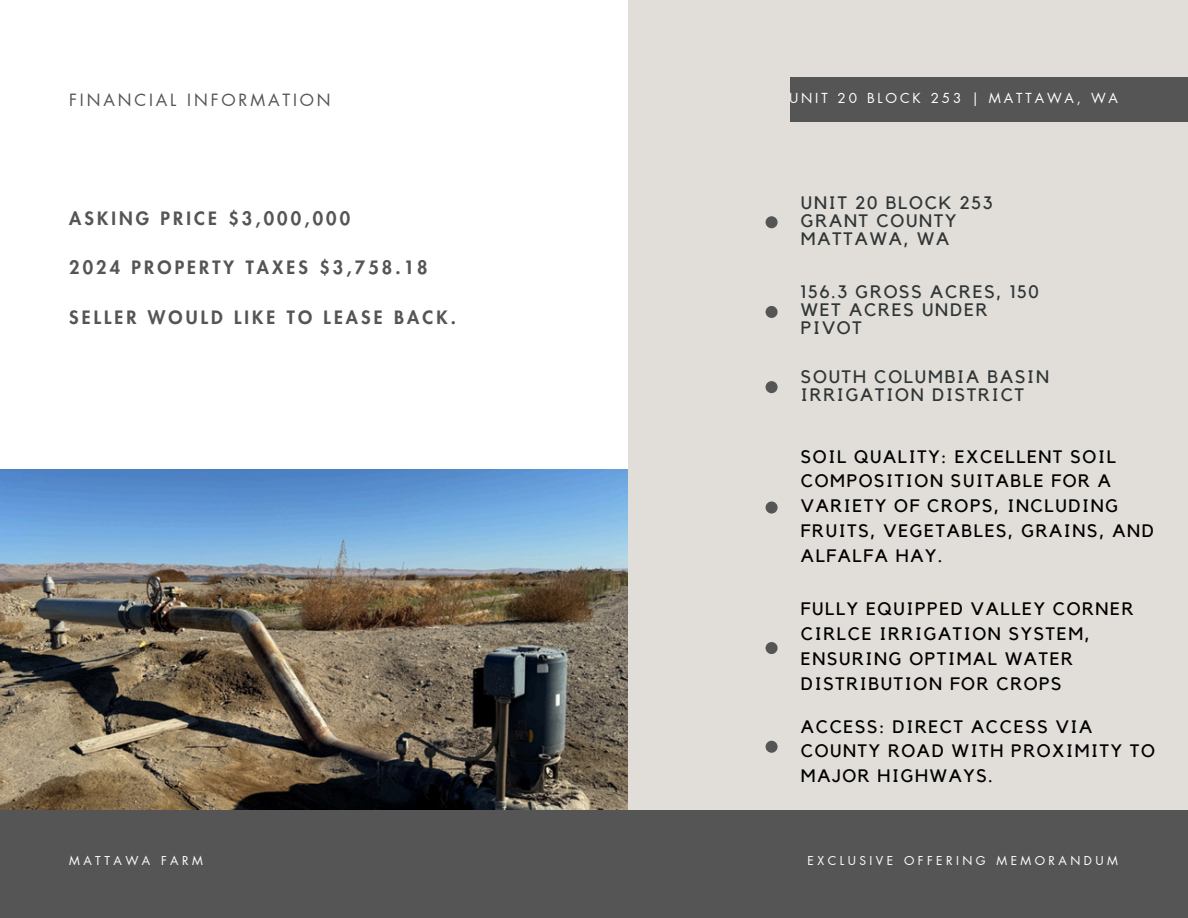
<style>
.page{position:relative;width:1188px;height:918px;background:#fff}
.page>*{position:absolute;margin:0;border:0;box-sizing:border-box;transform-origin:0 0}
.t1{font:18px/24.8px "Kollektif";letter-spacing:.09em;color:#000}
.t2{font:18px/18px "Kollektif";letter-spacing:.1em;color:#303637}
.t3{font:800 18px "Futura LT Pro";letter-spacing:.175em;color:#555}
.t4{font:16.5px "Futura LT Pro";letter-spacing:.175em;color:#555}
.t5{font:13.5px "Futura LT Pro";letter-spacing:.215em;color:#fff}
.t6{font:12px "Futura LT Pro";letter-spacing:.29em;color:#fff}
</style>
<div class="page">
<img style="left:0;top:470px;width:628px;height:340px">
<div style="left:628px;top:0;width:560px;height:918px;background:#e1ded9"></div>
<div style="left:0;top:810px;width:1188px;height:108px;background:#555"></div>
<div style="left:791px;top:77px;width:397px;height:45px;background:#555"></div>
<div style="left:766px;top:216px;width:12px;height:12px;background:#555;border-radius:50%"></div>
<div style="left:766px;top:306px;width:12px;height:12px;background:#555;border-radius:50%"></div>
<div style="left:766px;top:381px;width:12px;height:12px;background:#555;border-radius:50%"></div>
<div style="left:766px;top:502px;width:12px;height:12px;background:#555;border-radius:50%"></div>
<div style="left:766px;top:741px;width:12px;height:12px;background:#555;border-radius:50%"></div>
<div style="left:766px;top:642px;width:12px;height:12px;background:#555;border-radius:50%"></div>
<h2 class="t4" style="left:69px;top:92px;width:263px">FINANCIAL INFORMATION</h2>
<h2 class="t3" style="left:69px;top:210px;width:282px">ASKING PRICE $3,000,000</h2>
<h2 class="t3" style="left:69px;top:260px;width:360px">2024 PROPERTY TAXES $3,758.18</h2>
<h2 class="t3" style="left:69px;top:309px;width:388px">SELLER WOULD LIKE TO LEASE BACK.</h2>
<h2 class="t6" style="left:69px;top:855px;width:135px">MATTAWA FARM</h2>
<h2 class="t5" style="left:789px;top:92px;width:331px">UNIT 20 BLOCK 253 | MATTAWA, WA</h2>
<h2 class="t2" style="left:801px;top:194px;width:193px">UNIT 20 BLOCK 253<br>GRANT COUNTY<br>MATTAWA, WA</h2>
<h1 class="t2" style="left:801px;top:284px;width:240px">156.3 GROSS ACRES, 150<br>WET ACRES UNDER<br>PIVOT</h1>
<h1 class="t2" style="left:801px;top:368px;width:250px">SOUTH COLUMBIA BASIN<br>IRRIGATION DISTRICT</h1>
<h1 class="t1" style="left:801px;top:445px;width:355px">SOIL QUALITY: EXCELLENT SOIL<br>COMPOSITION SUITABLE FOR A<br>VARIETY OF CROPS, INCLUDING<br>FRUITS, VEGETABLES, GRAINS, AND<br>ALFALFA HAY.</h1>
<p class="t1" style="left:801px;top:597px;width:334px">FULLY EQUIPPED VALLEY CORNER<br>CIRLCE IRRIGATION SYSTEM,<br>ENSURING OPTIMAL WATER<br>DISTRIBUTION FOR CROPS</p>
<p class="t1" style="left:801px;top:715px;width:355px">ACCESS: DIRECT ACCESS VIA<br>COUNTY ROAD WITH PROXIMITY TO<br>MAJOR HIGHWAYS.</p>
<h3 class="t6" style="left:808px;top:855px;width:312px">EXCLUSIVE OFFERING MEMORANDUM</h3>
</div>
